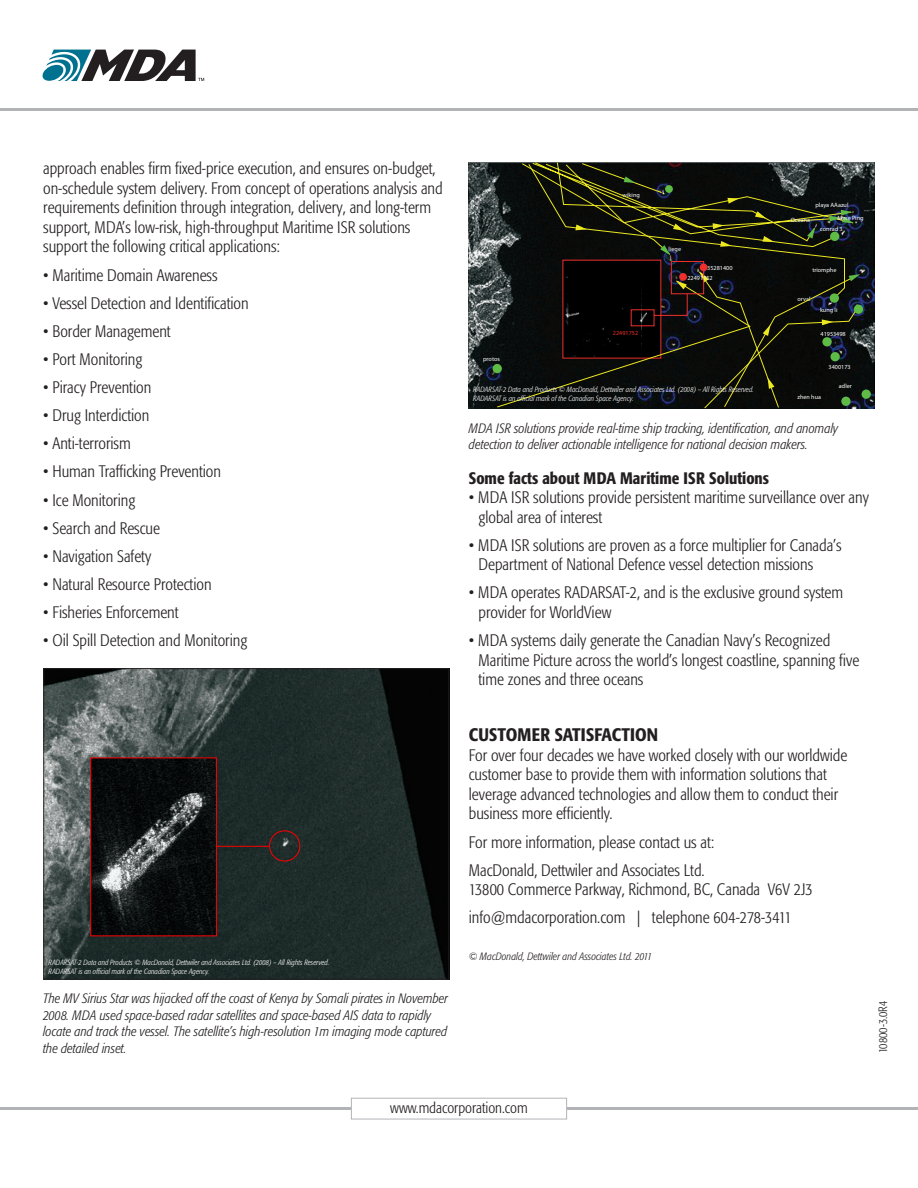
<style>
.page{position:relative;width:918px;height:1188px;background:#fff}
.page>*{position:absolute;margin:0;border:0;box-sizing:border-box;transform-origin:0 0}
.Subheads_black{font:500 condensed 18px "Formata";letter-spacing:.01em;color:#231f20}
.Body_Text_black{font:300 condensed 16.5px/19.5px "Formata";color:#231f20}
.Body_Text_bold_black{font:500 condensed 16.5px "Formata";color:#231f20}
.t1{font:300 condensed 15px "Formata";color:#231f20}
.Captions_black{font:italic 300 condensed 13.5px/16.5px "Formata";color:#231f20}
.Body_Text_black-2{font:300 condensed 12px "Formata";color:#231f20}
.credits_black{font:italic 300 condensed 10.5px "Formata";color:#231f20}
.credits_black-2{font:italic 300 condensed 7.5px/9px "Formata";color:#fff}
.t2{font:6.15px "RCAF 60 SQO ATH";color:#fff}
.t3{font:6.15px "RCAF 60 SQO ATH";color:#ee2f2b}
</style>
<div class="page">
<img style="left:45px;top:670px;width:402px;height:308px">
<div style="left:43px;top:668px;width:406px;height:312px;border:1px solid #231f20"></div>
<svg style="left:90px;top:757px;width:127px;height:180px;background:#221e1f"></svg>
<div style="left:269px;top:830px;width:31px;height:32px;border:1px solid #fd0000;border-radius:50%"></div>
<hr style="left:216px;top:846px;width:53px;height:1px;background:#fd0000">
<img style="left:468px;top:162px;width:406px;height:247px">
<svg style="left:497px;top:162px;width:356px;height:245px;background:#1c2121"></svg>
<div style="left:522px;top:163px;width:257px;height:245px;background:#090c0c"></div>
<svg style="left:528px;top:164px;width:329px;height:243px;background:#15150e"></svg>
<div style="left:830px;top:293px;width:9px;height:10px;background:#5dbb46;border-radius:50%"></div>
<div style="left:830px;top:232px;width:9px;height:9px;background:#5dbb46;border-radius:50%"></div>
<svg style="left:849px;top:274px;width:11px;height:7px"></svg>
<svg style="left:704px;top:308px;width:154px;height:100px;background:#12130c"></svg>
<div style="left:854px;top:305px;width:9px;height:9px;background:#5dbb46;border-radius:50%"></div>
<div style="left:830px;top:352px;width:10px;height:9px;background:#5dbb46;border-radius:50%"></div>
<div style="left:862px;top:390px;width:9px;height:9px;background:#5dbb46;border-radius:50%"></div>
<div style="left:493px;top:364px;width:9px;height:9px;background:#5dbb46;border-radius:50%"></div>
<div style="left:841px;top:397px;width:10px;height:9px;background:#5dbb46;border-radius:50%"></div>
<div style="left:822px;top:337px;width:10px;height:9px;background:#5dbb46;border-radius:50%"></div>
<svg style="left:42px;top:50px;width:162px;height:31px"></svg>
<hr style="left:0;top:1107px;width:918px;height:3px;background:#b2b3b7">
<div style="left:351px;top:1098px;width:216px;height:21px;background:#fff"></div>
<div style="left:351px;top:1098px;width:216px;height:21px;border:1px solid #b2b3b7"></div>
<hr style="left:0;top:108px;width:918px;height:3px;background:#b2b3b7">
<p class="Body_Text_black" style="left:43px;top:159px;width:401px">approach enables firm fixed-price execution, and ensures on-budget, on-schedule system delivery. From concept of operations analysis and requirements definition through integration, delivery, and long-term support, MDA’s low-risk, high-throughput Maritime ISR solutions support the following critical applications:</p>
<p class="Body_Text_black" style="left:43px;top:265px;width:176px">• Maritime Domain Awareness</p>
<p class="Body_Text_black" style="left:43px;top:293px;width:207px">• Vessel Detection and Identification</p>
<p class="Body_Text_black" style="left:43px;top:321px;width:129px">• Border Management</p>
<p class="Body_Text_black" style="left:43px;top:350px;width:101px">• Port Monitoring</p>
<p class="Body_Text_black" style="left:43px;top:378px;width:110px">• Piracy Prevention</p>
<p class="Body_Text_black" style="left:43px;top:406px;width:108px">• Drug Interdiction</p>
<p class="Body_Text_black" style="left:43px;top:434px;width:89px">• Anti-terrorism</p>
<p class="Body_Text_black" style="left:43px;top:462px;width:179px">• Human Trafficking Prevention</p>
<p class="Body_Text_black" style="left:43px;top:490px;width:94px">• Ice Monitoring</p>
<p class="Body_Text_black" style="left:43px;top:518px;width:118px">• Search and Rescue</p>
<p class="Body_Text_black" style="left:43px;top:547px;width:110px">• Navigation Safety</p>
<p class="Body_Text_black" style="left:43px;top:575px;width:170px">• Natural Resource Protection</p>
<p class="Body_Text_black" style="left:43px;top:603px;width:137px">• Fisheries Enforcement</p>
<p class="Body_Text_black" style="left:43px;top:631px;width:206px">• Oil Spill Detection and Monitoring</p>
<p class="credits_black-2" style="left:49px;top:958px;width:282px">RADARSAT-2 Data and Products © MacDonald, Dettwiler and Associates Ltd. (2008) – All Rights Reserved.<br>RADARSAT is an official mark of the Canadian Space Agency.</p>
<p class="Captions_black" style="left:43px;top:991px;width:407px">The MV Sirius Star was hijacked off the coast of Kenya by Somali pirates in November 2008. MDA used space-based radar satellites and space-based AIS data to rapidly locate and track the vessel. The satellite’s high-resolution 1m imaging mode captured the detailed inset.</p>
<p class="t2" style="left:483px;top:355px;width:18px">protos</p>
<p class="t2" style="left:623px;top:191px;width:19px">wiking</p>
<p class="t3" style="left:613px;top:329px;width:27px">22491752</p>
<p class="t2" style="left:669px;top:245px;width:14px">liege</p>
<p class="t2" style="left:707px;top:265px;width:27px">35281400</p>
<p class="t2" style="left:687px;top:274px;width:27px">22491752</p>
<p class="credits_black-2" style="left:473px;top:385px;width:282px">RADARSAT-2 Data and Products © MacDonald, Dettwiler and Associates Ltd. (2008) – All Rights Reserved.<br>RADARSAT is an official mark of the Canadian Space Agency.</p>
<p class="t2" style="left:815px;top:201px;width:35px">playa AAazul</p>
<p class="t2" style="left:820px;top:225px;width:24px">conrad 3</p>
<p class="t2" style="left:838px;top:214px;width:28px">Mme Ping</p>
<p class="t2" style="left:791px;top:216px;width:21px">Oceana</p>
<p class="t2" style="left:812px;top:266px;width:26px">triomphe</p>
<p class="t2" style="left:798px;top:295px;width:14px">orval</p>
<p class="t2" style="left:820px;top:306px;width:19px">kung li</p>
<p class="t2" style="left:821px;top:330px;width:27px">41953498</p>
<p class="t2" style="left:829px;top:363px;width:24px">3400173</p>
<p class="t2" style="left:839px;top:383px;width:15px">adler</p>
<p class="t2" style="left:797px;top:393px;width:25px">zhen hua</p>
<p class="Captions_black" style="left:469px;top:420px;width:371px">MDA ISR solutions provide real-time ship tracking, identification, and anomaly detection to deliver actionable intelligence for national decision makers.</p>
<p class="Body_Text_bold_black" style="left:469px;top:468px;width:302px">Some facts about MDA Maritime ISR Solutions</p>
<p class="Body_Text_black" style="left:479px;top:488px;width:392px;text-indent:-10px">• MDA ISR solutions provide persistent maritime surveillance over any global area of interest</p>
<p class="Body_Text_black" style="left:479px;top:536px;width:365px;text-indent:-10px">• MDA ISR solutions are proven as a force multiplier for Canada’s<br>Department of National Defence vessel detection missions</p>
<p class="Body_Text_black" style="left:479px;top:583px;width:366px;text-indent:-10px">• MDA operates RADARSAT-2, and is the exclusive ground system provider for WorldView</p>
<p class="Body_Text_black" style="left:479px;top:631px;width:382px;text-indent:-10px">• MDA systems daily generate the Canadian Navy’s Recognized<br>Maritime Picture across the world’s longest coastline, spanning five time zones and three oceans</p>
<p class="Subheads_black" style="left:469px;top:724px;width:191px">CUSTOMER SATISFACTION</p>
<p class="Body_Text_black" style="left:469px;top:746px;width:380px">For over four decades we have worked closely with our worldwide customer base to provide them with information solutions that leverage advanced technologies and allow them to conduct their business more efficiently.</p>
<p class="Body_Text_black" style="left:469px;top:832px;width:247px">For more information, please contact us at:</p>
<p class="Body_Text_black" style="left:469px;top:860px;width:345px">MacDonald, Dettwiler and Associates Ltd.<br>13800 Commerce Parkway, Richmond, BC, Canada V6V 2J3</p>
<p class="Body_Text_black" style="left:469px;top:908px;width:324px">info@mdacorporation.com | telephone 604-278-3411</p>
<p class="credits_black" style="left:469px;top:951px;width:185px">© MacDonald, Dettwiler and Associates Ltd. 2011</p>
<p class="Body_Text_black-2" style="left:876px;top:1053px;width:54px;rotate:-90deg">10800-3.0R4</p>
<p class="t1" style="left:390px;top:1100px;width:139px">www.mdacorporation.com</p>
</div>
